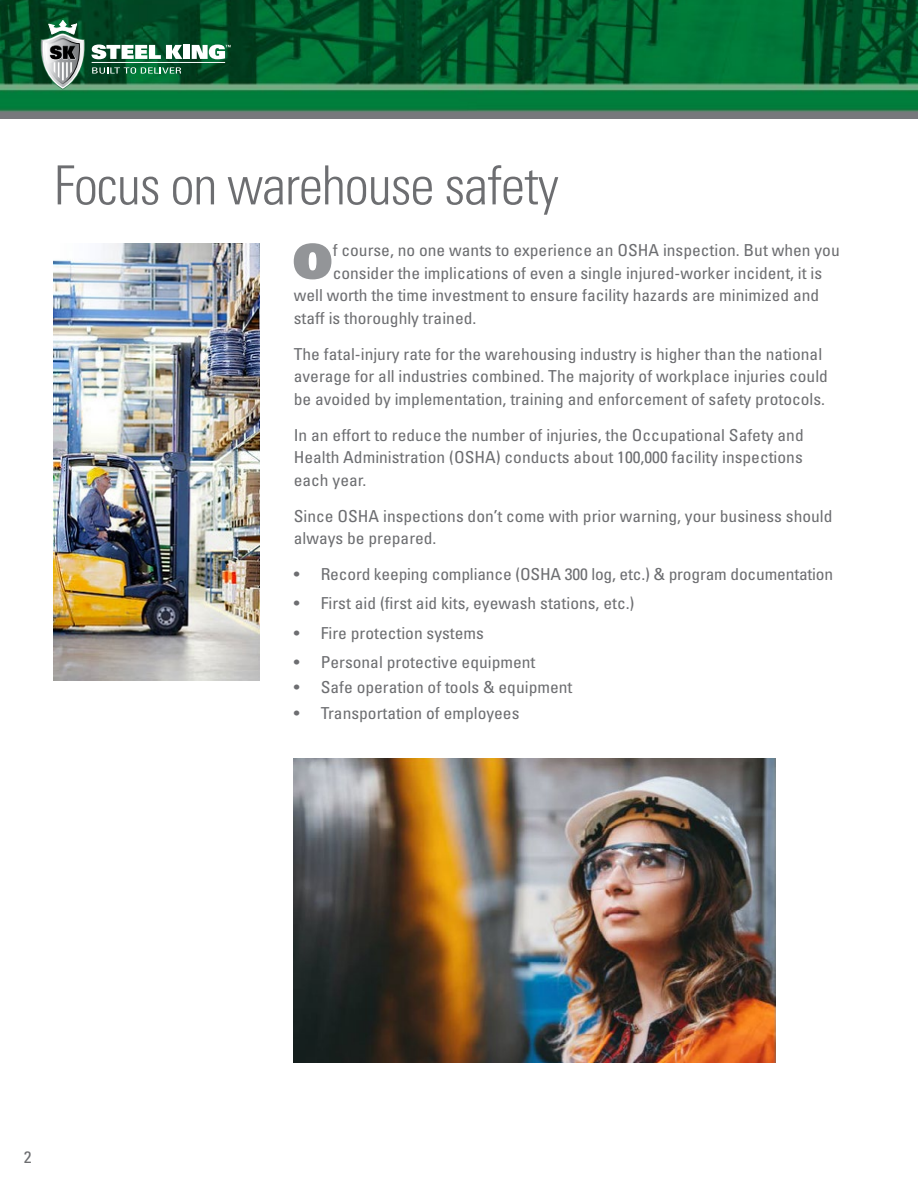
<style>
.page{position:relative;width:918px;height:1188px;background:#fff}
.page>*{position:absolute;margin:0;border:0;box-sizing:border-box;transform-origin:0 0}
.t1{font:300 condensed 54px "Univers LT Std";letter-spacing:-.02em;color:#6d6e71}
.t2{font:47.7px "Univers LT Std X Black";color:#939598;scale:1.06 1}
.t3{font:condensed 16.5px/22.5px "Univers LT Std";color:#6d6e71;scale:1.06 1}
</style>
<div class="page">
<img style="left:0;top:0;width:918px;height:119px">
<div style="left:183px;top:45px;width:6px;height:14px;background:#fff"></div>
<hr style="left:92px;top:62px;width:133px;height:1px;background:#fff">
<svg style="left:38px;top:20px;width:144px;height:70px;background:#497d62"></svg>
<svg style="left:192px;top:45px;width:39px;height:14px"></svg>
<img style="left:294px;top:758px;width:481px;height:305px">
<img style="left:54px;top:243px;width:206px;height:438px">
<h1 class="t1" style="left:54px;top:153px;width:506px">Focus on warehouse safety</h1>
<h2 class="t2" style="left:292px;top:230px;width:39px">O</h2>
<p class="t3" style="left:333px;top:239px;width:480px">f course, no one wants to experience an OSHA inspection. But when you</p>
<p class="t3" style="left:333px;top:261px;width:463px">consider the implications of even a single injured-worker incident, it is</p>
<p class="t3" style="left:294px;top:284px;width:497px">well worth the time investment to ensure facility hazards are minimized and</p>
<p class="t3" style="left:294px;top:306px;width:174px">staff is thoroughly trained.</p>
<p class="t3" style="left:294px;top:342px;width:506px">The fatal-injury rate for the warehousing industry is higher than the national average for all industries combined. The majority of workplace injuries could be avoided by implementation, training and enforcement of safety protocols.</p>
<p class="t3" style="left:294px;top:423px;width:483px;text-align:justify">In an effort to reduce the number of injuries, the Occupational Safety and Health Administration (OSHA) conducts about 100,000 facility inspections each year.</p>
<p class="t3" style="left:294px;top:504px;width:510px">Since OSHA inspections don’t come with prior warning, your business should always be prepared.</p>
<p class="t3" style="left:294px;top:563px;width:511px">• Record keeping compliance (OSHA 300 log, etc.) &amp; program documentation</p>
<p class="t3" style="left:294px;top:592px;width:323px">• First aid (first aid kits, eyewash stations, etc.)</p>
<p class="t3" style="left:294px;top:621px;width:181px">• Fire protection systems</p>
<p class="t3" style="left:294px;top:651px;width:230px">• Personal protective equipment</p>
<p class="t3" style="left:294px;top:676px;width:264px">• Safe operation of tools &amp; equipment</p>
<p class="t3" style="left:294px;top:701px;width:214px">• Transportation of employees</p>
<p class="t3" style="left:24px;top:1146px;width:9px">2</p>
</div>
